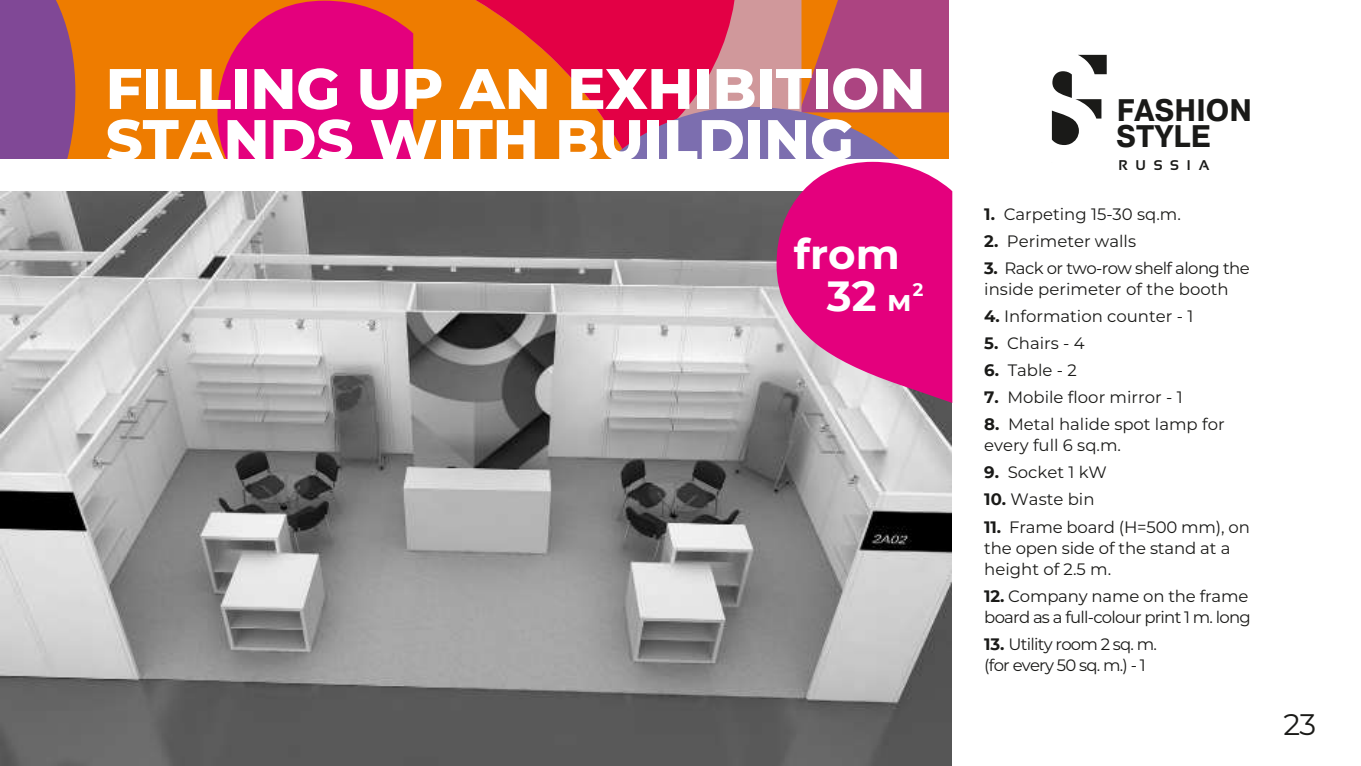
<style>
.page{position:relative;width:1361px;height:766px;background:#fff}
.page>*{position:absolute;margin:0;border:0;box-sizing:border-box;transform-origin:0 0}
.t1{font:800 57px/51px "Montserrat";color:#fff}
.t2{font:700 42px/42px "Montserrat";color:#fff;text-align:right}
.t3{font:700 30.3px/26.1px "Artsans C";color:#1a1a18}
.t4{font:29.7px "Montserrat";color:#1a1a18}
.t5{font:700 18px "Montserrat";color:#fff}
.t6{font:16.5px/21px "Montserrat";color:#1a1a18}
.t7{font:16.5px/21px "Montserrat";letter-spacing:-.045em;color:#1a1a18}
.t8{font:700 14.1px "Sansation";letter-spacing:.57em;color:#1a1a18}
.s1{font-size:30px}
.s2{font-weight:700}
</style>
<div class="page">
<img style="left:0;top:191px;width:951px;height:574px">
<svg style="left:1052px;top:55px;width:54px;height:90px"></svg>
<svg style="left:776px;top:162px;width:176px;height:241px;background:#de2e8e"></svg>
<div style="left:0;top:0;width:948px;height:158px;background:#ee7c00"></div>
<svg style="left:0;top:0;width:75px;height:261px"></svg>
<svg style="left:217px;top:1px;width:196px;height:157px;background:#e50f6d"></svg>
<svg style="left:475px;top:0;width:473px;height:158px"></svg>
<h1 class="t1" style="left:106px;top:60px;width:821px">FILLING UP AN EXHIBITION<br>STANDS WITH BUILDING</h1>
<h1 class="t1" style="left:704px;top:63px;width:142px">НДА</h1>
<h2 class="t2" style="left:794px;top:231px;width:119px">from<br>32 <span class="s1">м</span></h2>
<p class="t5" style="left:912px;top:276px;width:12px">2</p>
<h3 class="t3" style="left:1116px;top:98px;width:137px">FASHION<br>STYLE</h3>
<p class="t8" style="left:1118px;top:157px;width:93px">RUSSIA</p>
<p class="t6" style="left:984px;top:203px;width:198px"><span class="s2">1.</span> Carpeting 15-30 sq.m.</p>
<p class="t6" style="left:984px;top:230px;width:153px"><span class="s2">2.</span> Perimeter walls</p>
<p class="t6" style="left:984px;top:257px;width:267px"><span class="s2">3.</span> Rack or two-row shelf along the inside perimeter of the booth</p>
<p class="t6" style="left:984px;top:305px;width:211px"><span class="s2">4.</span> Information counter - 1</p>
<p class="t6" style="left:984px;top:332px;width:102px"><span class="s2">5.</span> Chairs - 4</p>
<p class="t6" style="left:984px;top:359px;width:94px"><span class="s2">6.</span> Table - 2</p>
<p class="t6" style="left:984px;top:386px;width:200px"><span class="s2">7.</span> Mobile floor mirror - 1</p>
<p class="t6" style="left:984px;top:413px;width:242px"><span class="s2">8.</span> Metal halide spot lamp for every full 6 sq.m.</p>
<p class="t6" style="left:984px;top:461px;width:124px"><span class="s2">9.</span> Socket 1 kW</p>
<p class="t6" style="left:984px;top:488px;width:112px"><span class="s2">10.</span> Waste bin</p>
<p class="t6" style="left:984px;top:515px;width:267px"><span class="s2">11.</span> Frame board (H=500 mm), on the open side of the stand at a height of 2.5 m.</p>
<p class="t7" style="left:984px;top:584px;width:268px"><span class="s2">12.</span> Company name on the frame board as a full-colour print 1 m. long</p>
<p class="t7" style="left:984px;top:632px;width:174px"><span class="s2">13.</span> Utility room 2 sq. m. (for every 50 sq. m.) - 1</p>
<h3 class="t4" style="left:1283px;top:703px;width:34px">23</h3>
</div>
